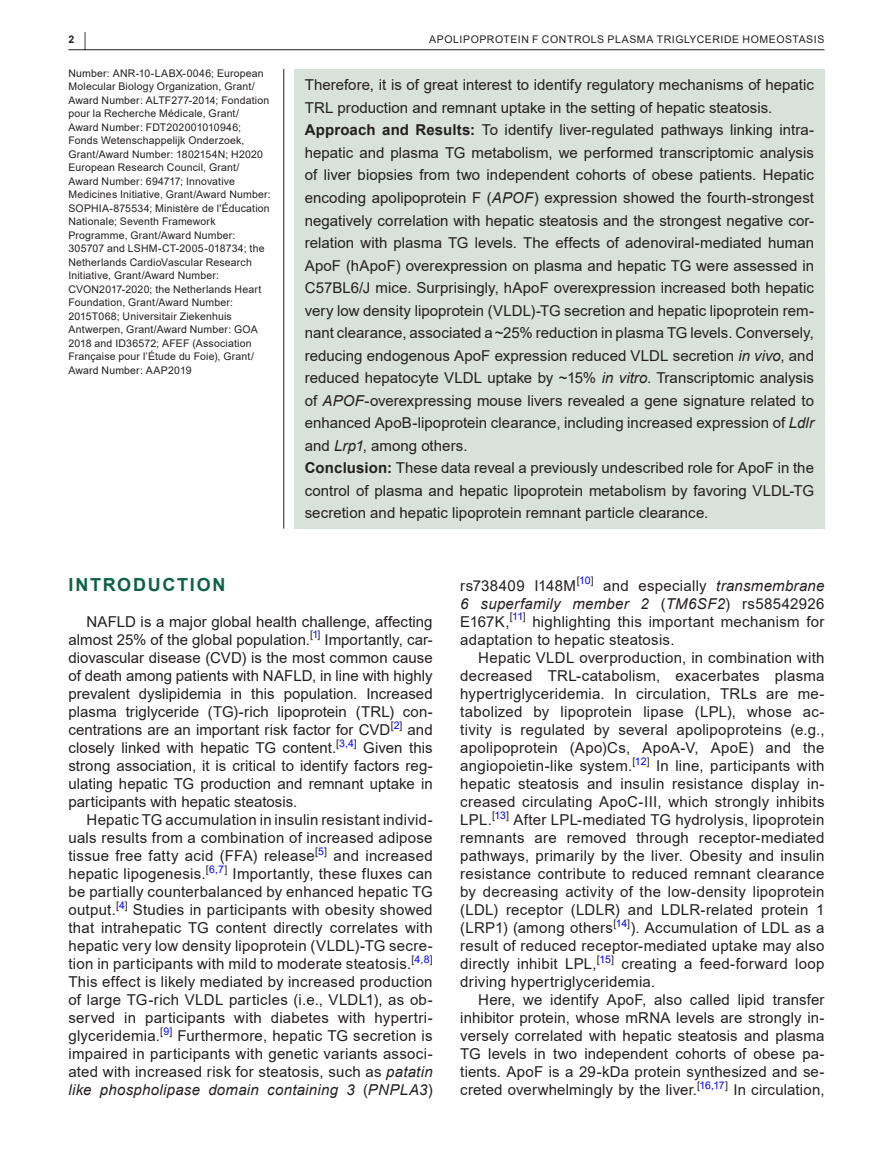
<style>
.page{position:relative;width:893px;height:1174px;background:#fff}
.page>*{position:absolute;margin:0;border:0;box-sizing:border-box;transform-origin:0 0}
.t1{font:700 18px "Arial";letter-spacing:.095em;color:#0d6341}
.t2{font:15px/18px "Arial";letter-spacing:.005em;color:#231f20;text-align:justify}
.t3{font:italic 15px/18px "Arial";letter-spacing:.02em;color:#231f20;text-align:justify}
.t4{font:15px "Arial";letter-spacing:.025em;color:#231f20}
.t5{font:10.5px/13.5px "Arial";letter-spacing:.015em;color:#231f20}
.t6{font:10.5px "Arial";letter-spacing:.055em;color:#231f20}
.t7{font:10.5px "Arial";color:#00f}
.t8{font:700 10.5px "Arial";color:#231f20}
.s1{font-size:19.5px}
.s2{font-weight:700}
.s3{font-style:italic}
.s4{color:#00f}
.s5{color:#231f20}
.s6{font-style:normal}
</style>
<div class="page">
<hr style="left:68px;top:49px;width:756px;height:1px;background:#231f20">
<div style="left:294px;top:69px;width:530px;height:459px;background:#d9e1db"></div>
<hr style="left:283px;top:69px;width:1px;height:459px;background:#231f20">
<p class="t8" style="left:68px;top:32px;width:19px">2 <span class="s1">|</span></p>
<p class="t6" style="left:429px;top:32px;width:397px">APOLIPOPROTEIN F CONTROLS PLASMA TRIGLYCERIDE HOMEOSTASIS</p>
<p class="t5" style="left:68px;top:66px;width:204px">Number: ANR-10-LABX-0046; European Molecular Biology Organization, Grant/ Award Number: ALTF277-2014; Fondation pour la Recherche Médicale, Grant/ Award Number: FDT202001010946; Fonds Wetenschappelijk Onderzoek, Grant/Award Number: 1802154N; H2020<br>European Research Council, Grant/ Award Number: 694717; Innovative Medicines Initiative, Grant/Award Number:<br>SOPHIA-875534; Ministère de l'Éducation Nationale; Seventh Framework Programme, Grant/Award Number:<br>305707 and LSHM-CT-2005-018734; the Netherlands CardioVascular Research Initiative, Grant/Award Number:<br>CVON2017-2020; the Netherlands Heart Foundation, Grant/Award Number:<br>2015T068; Universitair Ziekenhuis Antwerpen, Grant/Award Number: GOA 2018 and ID36572; AFEF (Association Française pour l’Étude du Foie), Grant/ Award Number: AAP2019</p>
<p class="t2" style="left:305px;top:74px;width:511px;line-height:22.5px;text-align:left">Therefore, it is of great interest to identify regulatory mechanisms of hepatic TRL production and remnant uptake in the setting of hepatic steatosis.<br><span class="s2">Approach and Results:</span> To identify liver-regulated pathways linking intra&shy;hepatic and plasma TG metabolism, we performed transcriptomic analysis of liver biopsies from two independent cohorts of obese patients. Hepatic encoding apolipoprotein F (<span class="s3">APOF</span>) expression showed the fourth-strongest negatively correlation with hepatic steatosis and the strongest negative cor&shy;relation with plasma TG levels. The effects of adenoviral-mediated human ApoF (hApoF) overexpression on plasma and hepatic TG were assessed in C57BL6/J mice. Surprisingly, hApoF overexpression increased both hepatic very low density lipoprotein (VLDL)-TG secretion and hepatic lipoprotein rem&shy;nant clearance, associated a~25% reduction in plasma TG levels. Conversely, reducing endogenous ApoF expression reduced VLDL secretion <span class="s3">in vivo</span>, and reduced hepatocyte VLDL uptake by ~15% <span class="s3">in vitro</span>. Transcriptomic analysis of <span class="s3">APOF</span>-overexpressing mouse livers revealed a gene signature related to enhanced ApoB-lipoprotein clearance, including increased expression of <span class="s3">Ldlr </span>and <span class="s3">Lrp1</span>, among others.<br><span class="s2">Conclusion:</span> These data reveal a previously undescribed role for ApoF in the control of plasma and hepatic lipoprotein metabolism by favoring VLDL-TG secretion and hepatic lipoprotein remnant particle clearance.</p>
<p class="t1" style="left:68px;top:572px;width:159px">INTRODUCTION</p>
<p class="t2" style="left:68px;top:613px;width:366px;text-indent:18px">NAFLD is a major global health challenge, affecting almost 25% of the global population.</p>
<p class="t5" style="left:310px;top:628px;width:12px">[<span class="s4">1</span>]</p>
<p class="t2" style="left:68px;top:631px;width:366px;text-indent:256px">Importantly, car&shy;diovascular disease (CVD) is the most common cause of death among patients with NAFLD, in line with highly prevalent dyslipidemia in this population. Increased plasma triglyceride (TG)-rich lipoprotein (TRL) con&shy;centrations are an important risk factor for CVD</p>
<p class="t5" style="left:391px;top:718px;width:13px">[<span class="s4">2</span>]</p>
<p class="t2" style="left:408px;top:721px;width:27px">and</p>
<p class="t2" style="left:68px;top:739px;width:269px">closely linked with hepatic TG content.</p>
<p class="t7" style="left:336px;top:735px;width:22px"><span class="s5">[</span>3,4<span class="s5">]</span></p>
<p class="t2" style="left:68px;top:739px;width:366px;text-indent:295px">Given this strong association, it is critical to identify factors reg&shy;ulating hepatic TG production and remnant uptake in participants with hepatic steatosis.</p>
<p class="t2" style="left:68px;top:811px;width:366px;text-indent:18px">Hepatic TG accumulation in insulin resistant individ&shy;uals results from a combination of increased adipose tissue free fatty acid (FFA) release</p>
<p class="t5" style="left:315px;top:844px;width:14px">[<span class="s4">5</span>]</p>
<p class="t2" style="left:333px;top:847px;width:101px">and increased</p>
<p class="t2" style="left:68px;top:865px;width:139px">hepatic lipogenesis.</p>
<p class="t7" style="left:206px;top:861px;width:23px"><span class="s5">[</span>6,7<span class="s5">]</span></p>
<p class="t2" style="left:68px;top:865px;width:366px;text-indent:164px">Importantly, these fluxes can be partially counterbalanced by enhanced hepatic TG output.</p>
<p class="t5" style="left:116px;top:898px;width:13px">[<span class="s4">4</span>]</p>
<p class="t2" style="left:68px;top:901px;width:366px;text-indent:64px">Studies in participants with obesity showed that intrahepatic TG content directly correlates with hepatic very low density lipoprotein (VLDL)-TG secre&shy;tion in participants with mild to moderate steatosis.</p>
<p class="t7" style="left:411px;top:951px;width:23px"><span class="s5">[</span>4,8<span class="s5">]</span></p>
<p class="t2" style="left:68px;top:973px;width:366px">This effect is likely mediated by increased production of large TG-rich VLDL particles (i.e., VLDL1), as ob&shy;served in participants with diabetes with hypertri&shy;glyceridemia.</p>
<p class="t5" style="left:160px;top:1024px;width:14px">[<span class="s4">9</span>]</p>
<p class="t2" style="left:68px;top:1027px;width:366px;text-indent:109px">Furthermore, hepatic TG secretion is impaired in participants with genetic variants associ&shy;ated with increased risk for steatosis, such as <span class="s3">patatin like phospholipase domain containing 3</span> (<span class="s3">PNPLA3</span>)</p>
<p class="t4" style="left:460px;top:575px;width:117px">rs738409 I148M</p>
<p class="t5" style="left:577px;top:574px;width:19px">[<span class="s4">10</span>]</p>
<p class="t3" style="left:460px;top:577px;width:366px;text-indent:143px"><span class="s6">and especially</span> transmembrane 6 superfamily member 2 <span class="s6">(</span>TM6SF2<span class="s6">) rs58542926<br>E167K,</span></p>
<p class="t5" style="left:510px;top:610px;width:17px">[<span class="s4">11</span>]</p>
<p class="t2" style="left:460px;top:613px;width:366px;text-indent:72px">highlighting this important mechanism for adaptation to hepatic steatosis.</p>
<p class="t2" style="left:460px;top:649px;width:366px;text-indent:18px">Hepatic VLDL overproduction, in combination with decreased TRL-catabolism, exacerbates plasma hypertriglyceridemia. In circulation, TRLs are me&shy;tabolized by lipoprotein lipase (LPL), whose ac&shy;tivity is regulated by several apolipoproteins (e.g., apolipoprotein (Apo)Cs, ApoA-V, ApoE) and the angiopoietin-like system.</p>
<p class="t5" style="left:633px;top:754px;width:19px">[<span class="s4">12</span>]</p>
<p class="t2" style="left:460px;top:757px;width:366px;text-indent:196px">In line, participants with hepatic steatosis and insulin resistance display in&shy;creased circulating ApoC-III, which strongly inhibits LPL.</p>
<p class="t5" style="left:492px;top:808px;width:18px">[<span class="s4">13</span>]</p>
<p class="t2" style="left:460px;top:811px;width:366px;text-indent:53px">After LPL-mediated TG hydrolysis, lipoprotein remnants are removed through receptor-mediated pathways, primarily by the liver. Obesity and insulin resistance contribute to reduced remnant clearance by decreasing activity of the low-density lipoprotein (LDL) receptor (LDLR) and LDLR-related protein 1 (LRP1) (among others</p>
<p class="t5" style="left:613px;top:916px;width:18px">[<span class="s4">14</span>]</p>
<p class="t2" style="left:460px;top:919px;width:366px;text-indent:170px">). Accumulation of LDL as a result of reduced receptor-mediated uptake may also directly inhibit LPL,</p>
<p class="t5" style="left:597px;top:952px;width:19px">[<span class="s4">15</span>]</p>
<p class="t2" style="left:460px;top:955px;width:366px;text-indent:161px">creating a feed-forward loop driving hypertriglyceridemia.</p>
<p class="t2" style="left:460px;top:991px;width:366px;text-indent:18px">Here, we identify ApoF, also called lipid transfer inhibitor protein, whose mRNA levels are strongly in&shy;versely correlated with hepatic steatosis and plasma TG levels in two independent cohorts of obese pa&shy;tients. ApoF is a 29-kDa protein synthesized and se&shy;creted overwhelmingly by the liver.<sup>[</sup><sup>16,17</sup><sup>]</sup> In circulation,</p>
</div>
